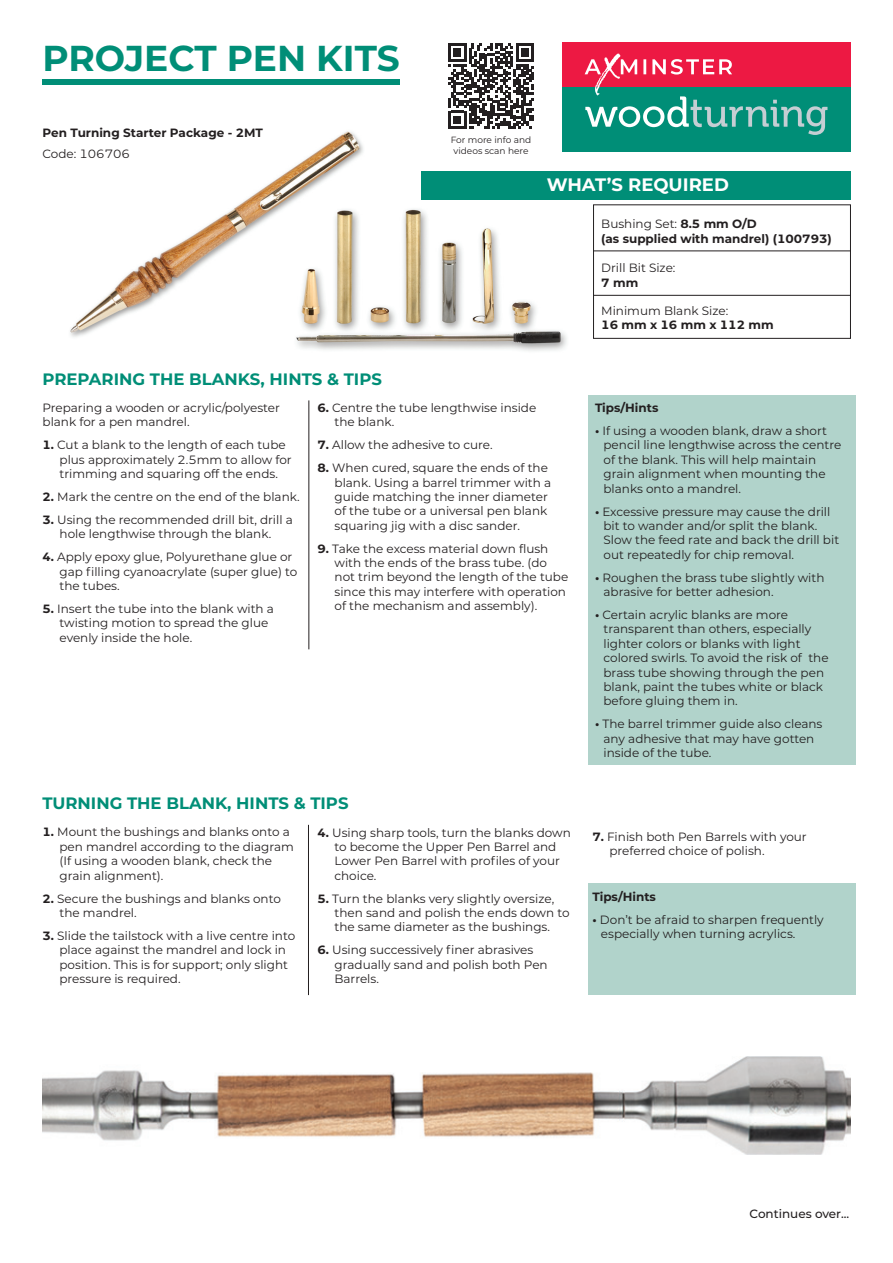
<style>
.page{position:relative;width:893px;height:1263px;background:#fff}
.page>*{position:absolute;margin:0;border:0;box-sizing:border-box;transform-origin:0 0}
.t1{font:700 36px "Montserrat";color:#008e77}
.t2{font:700 18px "Montserrat";color:#fff}
.t3{font:700 16.5px "Montserrat";color:#008e77}
.t4{font:12px/14.4px "Montserrat";color:#231f20}
.t5{font:700 12px/14.4px "Montserrat";color:#231f20}
.t6{font:500 12px "Montserrat";color:#231f20}
.t7{font:9px/10.5px "Montserrat";color:#231f20;text-align:center}
.s1{font-weight:400}
.s2{font-weight:700}
</style>
<div class="page">
<div style="left:562px;top:87px;width:288px;height:65px;background:#008e77"></div>
<div style="left:562px;top:43px;width:288px;height:44px;background:#ed1943"></div>
<svg style="left:585px;top:54px;width:242px;height:81px"></svg>
<div style="left:421px;top:171px;width:429px;height:29px;background:#008e77"></div>
<div style="left:593px;top:204px;width:258px;height:135px;border:1px solid #231f20"></div>
<hr style="left:593px;top:250px;width:258px;height:1px;background:#231f20">
<hr style="left:593px;top:295px;width:258px;height:1px;background:#231f20">
<svg style="left:448px;top:43px;width:86px;height:86px"></svg>
<div style="left:43px;top:79px;width:357px;height:6px;background:#008e77"></div>
<div style="left:588px;top:883px;width:268px;height:112px;background:#b1d3cb"></div>
<div style="left:588px;top:395px;width:268px;height:370px;background:#b1d3cb"></div>
<hr style="left:309px;top:400px;width:1px;height:249px;background:#231f20">
<hr style="left:308px;top:825px;width:1px;height:170px;background:#231f20">
<img style="left:70px;top:131px;width:293px;height:206px">
<img style="left:292px;top:206px;width:275px;height:145px">
<img style="left:43px;top:1056px;width:807px;height:98px">
<h1 class="t1" style="left:43px;top:32px;width:359px">PROJECT PEN KITS</h1>
<p class="t5" style="left:43px;top:125px;width:222px">Pen Turning Starter Package - 2MT</p>
<p class="t4" style="left:43px;top:146px;width:89px">Code: 106706</p>
<h3 class="t3" style="left:43px;top:367px;width:341px">PREPARING THE BLANKS, HINTS &amp; TIPS</h3>
<p class="t7" style="left:451px;top:135px;width:82px">For more info and videos scan here</p>
<h2 class="t2" style="left:547px;top:172px;width:184px">WHAT’S REQUIRED</h2>
<p class="t5" style="left:601px;top:216px;width:232px"><span class="s1">Bushing Set:</span> 8.5 mm O/D<br>(as supplied with mandrel) (100793)</p>
<p class="t4" style="left:601px;top:260px;width:76px">Drill Bit Size:</p>
<p class="t5" style="left:601px;top:275px;width:38px">7 mm</p>
<p class="t4" style="left:601px;top:303px;width:128px">Minimum Blank Size:</p>
<p class="t5" style="left:601px;top:317px;width:174px">16 mm x 16 mm x 112 mm</p>
<p class="t4" style="left:43px;top:400px;width:239px">Preparing a wooden or acrylic/polyester blank for a pen mandrel.</p>
<p class="t4" style="left:60px;top:437px;width:234px;text-indent:-17px"><span class="s2">1.</span> Cut a blank to the length of each tube plus approximately 2.5mm to allow for trimming and squaring off the ends.</p>
<p class="t4" style="left:43px;top:489px;width:259px"><span class="s2">2.</span> Mark the centre on the end of the blank.</p>
<p class="t4" style="left:43px;top:512px;width:252px;text-align:center"><span class="s2">3.</span> Using the recommended drill bit, drill a hole lengthwise through the blank.</p>
<p class="t4" style="left:60px;top:549px;width:239px;text-indent:-17px"><span class="s2">4.</span> Apply epoxy glue, Polyurethane glue or gap filling cyanoacrylate (super glue) to the tubes.</p>
<p class="t4" style="left:60px;top:601px;width:216px;text-indent:-17px"><span class="s2">5.</span> Insert the tube into the blank with a twisting motion to spread the glue evenly inside the hole.</p>
<p class="t4" style="left:335px;top:400px;width:203px;text-indent:-17px"><span class="s2">6.</span> Centre the tube lengthwise inside the blank.</p>
<p class="t4" style="left:318px;top:437px;width:177px"><span class="s2">7.</span> Allow the adhesive to cure.</p>
<p class="t4" style="left:335px;top:460px;width:218px;text-indent:-17px"><span class="s2">8.</span> When cured, square the ends of the blank. Using a barrel trimmer with a guide matching the inner diameter of the tube or a universal pen blank squaring jig with a disc sander.</p>
<p class="t4" style="left:335px;top:541px;width:235px;text-indent:-17px"><span class="s2">9.</span> Take the excess material down flush with the ends of the brass tube. (do not trim beyond the length of the tube since this may interfere with operation of the mechanism and assembly).</p>
<h3 class="t3" style="left:43px;top:791px;width:308px">TURNING THE BLANK, HINTS &amp; TIPS</h3>
<p class="t4" style="left:60px;top:824px;width:236px;text-indent:-17px"><span class="s2">1.</span> Mount the bushings and blanks onto a pen mandrel according to the diagram (If using a wooden blank, check the grain alignment).</p>
<p class="t4" style="left:60px;top:891px;width:223px;text-indent:-17px"><span class="s2">2.</span> Secure the bushings and blanks onto the mandrel.</p>
<p class="t4" style="left:60px;top:928px;width:237px;text-indent:-17px"><span class="s2">3.</span> Slide the tailstock with a live centre into place against the mandrel and lock in position. This is for support; only slight pressure is required.</p>
<p class="t4" style="left:334px;top:825px;width:238px;text-indent:-17px"><span class="s2">4.</span> Using sharp tools, turn the blanks down to become the Upper Pen Barrel and<br>Lower Pen Barrel with profiles of your choice.</p>
<p class="t4" style="left:334px;top:891px;width:237px;text-indent:-17px"><span class="s2">5.</span> Turn the blanks very slightly oversize, then sand and polish the ends down to the same diameter as the bushings.</p>
<p class="t4" style="left:334px;top:942px;width:215px;text-indent:-17px"><span class="s2">6.</span> Using successively finer abrasives gradually sand and polish both Pen<br>Barrels.</p>
<p class="t5" style="left:595px;top:400px;width:65px">Tips/Hints</p>
<p class="t4" style="left:603px;top:423px;width:239px;text-indent:-9px"><span class="s2">•</span> If using a wooden blank, draw a short pencil line lengthwise across the centre of the blank. This will help maintain grain alignment when mounting the blanks onto a mandrel.</p>
<p class="t4" style="left:603px;top:504px;width:237px;text-indent:-9px"><span class="s2">•</span> Excessive pressure may cause the drill bit to wander and/or split the blank.<br>Slow the feed rate and back the drill bit out repeatedly for chip removal.</p>
<p class="t4" style="left:603px;top:570px;width:222px;text-indent:-9px"><span class="s2">•</span> Roughen the brass tube slightly with abrasive for better adhesion.</p>
<p class="t4" style="left:603px;top:607px;width:227px;text-indent:-9px"><span class="s2">•</span> Certain acrylic blanks are more transparent than others, especially lighter colors or blanks with light colored swirls. To avoid the risk of the brass tube showing through the pen blank, paint the tubes white or black before gluing them in.</p>
<p class="t4" style="left:603px;top:716px;width:220px;text-indent:-9px"><span class="s2">•</span> The barrel trimmer guide also cleans any adhesive that may have gotten inside of the tube.</p>
<p class="t4" style="left:609px;top:829px;width:199px;text-indent:-17px"><span class="s2">7.</span> Finish both Pen Barrels with your preferred choice of polish.</p>
<p class="t5" style="left:592px;top:889px;width:65px">Tips/Hints</p>
<p class="t4" style="left:601px;top:912px;width:224px;text-indent:-9px"><span class="s2">•</span> Don’t be afraid to sharpen frequently especially when turning acrylics.</p>
<p class="t6" style="left:750px;top:1205px;width:101px">Continues over...</p>
</div>
